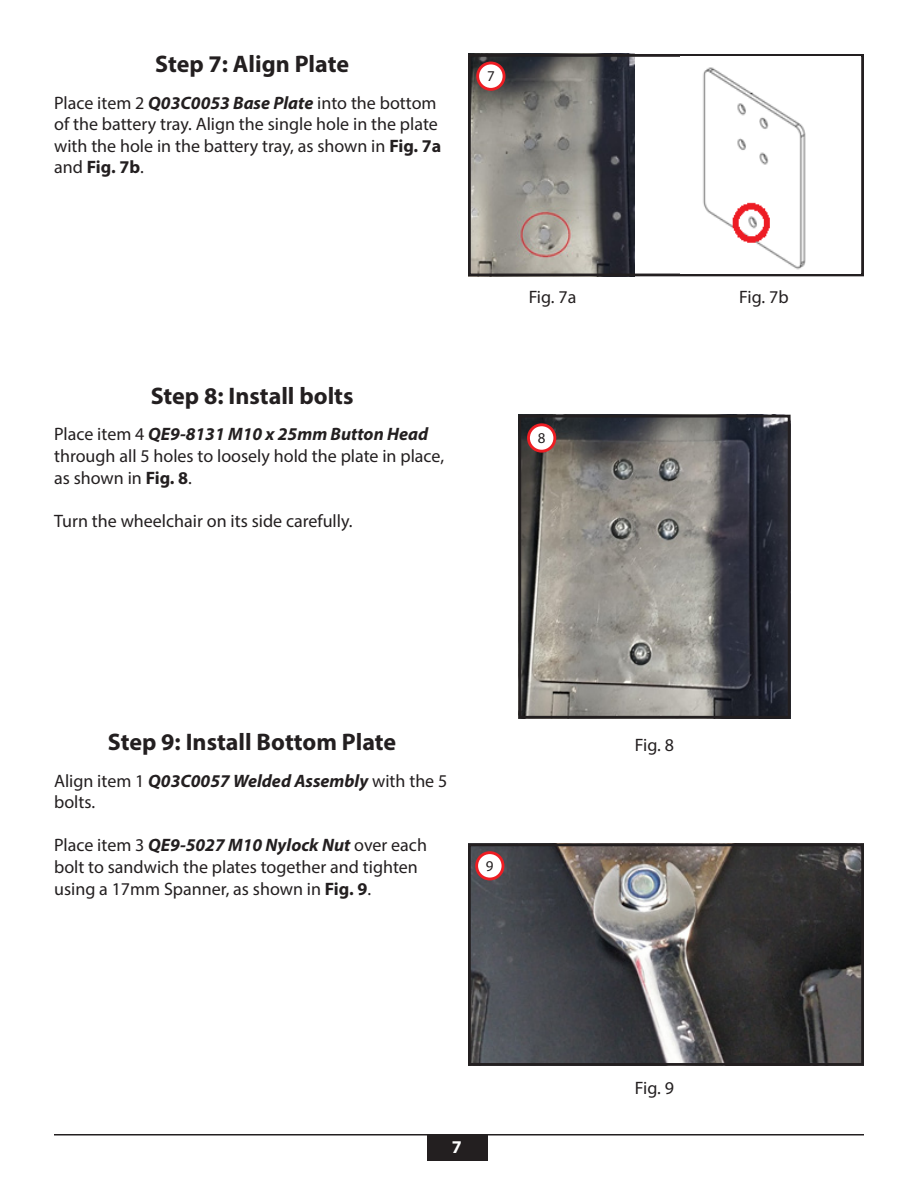
<style>
.page{position:relative;width:918px;height:1188px;background:#fff}
.page>*{position:absolute;margin:0;border:0;box-sizing:border-box;transform-origin:0 0}
.t1{font:700 24px "Myriad Pro";color:#231f20}
.t2{font:18px/21.6px "Myriad Pro";color:#231f20}
.t3{font:700 18px "Myriad Pro";color:#fff}
.t4{font:15px "Myriad Pro";color:#231f20}
.s1{font-weight:700;font-style:italic}
.s2{font-weight:700}
</style>
<div class="page">
<div style="left:428px;top:1135px;width:60px;height:25px;background:#231f20"></div>
<hr style="left:54px;top:1134px;width:810px;height:2px;background:#231f20">
<img style="left:522px;top:419px;width:265px;height:296px">
<div style="left:518px;top:415px;width:273px;height:304px;border:3px solid #231f20"></div>
<img style="left:472px;top:58px;width:162px;height:214px">
<div style="left:468px;top:54px;width:396px;height:222px;border:3px solid #231f20"></div>
<div style="left:478px;top:63px;width:26px;height:26px;background:#fff;border-radius:50%"></div>
<div style="left:476px;top:62px;width:29px;height:29px;border:3px solid #ee1d23;border-radius:50%"></div>
<div style="left:528px;top:425px;width:27px;height:26px;background:#fff;border-radius:50%"></div>
<div style="left:527px;top:423px;width:29px;height:30px;border:3px solid #ee1d23;border-radius:50%"></div>
<img style="left:681px;top:57px;width:180px;height:216px">
<img style="left:472px;top:847px;width:388px;height:215px">
<div style="left:468px;top:843px;width:396px;height:223px;border:3px solid #231f20"></div>
<div style="left:477px;top:853px;width:26px;height:26px;background:#fff;border-radius:50%"></div>
<div style="left:475px;top:851px;width:29px;height:29px;border:3px solid #ee1d23;border-radius:50%"></div>
<p class="t1" style="left:155px;top:48px;width:195px">Step 7: Align Plate</p>
<p class="t2" style="left:54px;top:91px;width:389px">Place item 2 <span class="s1">Q03C0053 Base Plate</span> into the bottom of the battery tray. Align the single hole in the plate with the hole in the battery tray, as shown in <span class="s2">Fig. 7a </span>and <span class="s2">Fig. 7b</span>.</p>
<p class="t4" style="left:487px;top:67px;width:9px">7</p>
<p class="t1" style="left:151px;top:380px;width:204px">Step 8: Install bolts</p>
<p class="t2" style="left:54px;top:423px;width:391px">Place item 4 <span class="s1">QE9-8131 M10 x 25mm Button Head </span>through all 5 holes to loosely hold the plate in place, as shown in <span class="s2">Fig. 8</span>.</p>
<p class="t2" style="left:54px;top:510px;width:300px">Turn the wheelchair on its side carefully.</p>
<p class="t2" style="left:529px;top:286px;width:49px">Fig. 7a</p>
<p class="t2" style="left:739px;top:286px;width:51px">Fig. 7b</p>
<p class="t4" style="left:538px;top:429px;width:9px">8</p>
<p class="t1" style="left:108px;top:726px;width:290px">Step 9: Install Bottom Plate</p>
<p class="t2" style="left:54px;top:769px;width:395px">Align item 1 <span class="s1">Q03C0057 Welded Assembly</span> with the 5 bolts.</p>
<p class="t2" style="left:54px;top:834px;width:374px">Place item 3 <span class="s1">QE9-5027 M10 Nylock Nut</span> over each bolt to sandwich the plates together and tighten using a 17mm Spanner, as shown in <span class="s2">Fig. 9</span>.</p>
<p class="t4" style="left:486px;top:856px;width:9px">9</p>
<p class="t3" style="left:452px;top:1135px;width:11px">7</p>
<p class="t2" style="left:635px;top:734px;width:41px">Fig. 8</p>
<p class="t2" style="left:635px;top:1076px;width:41px">Fig. 9</p>
</div>
